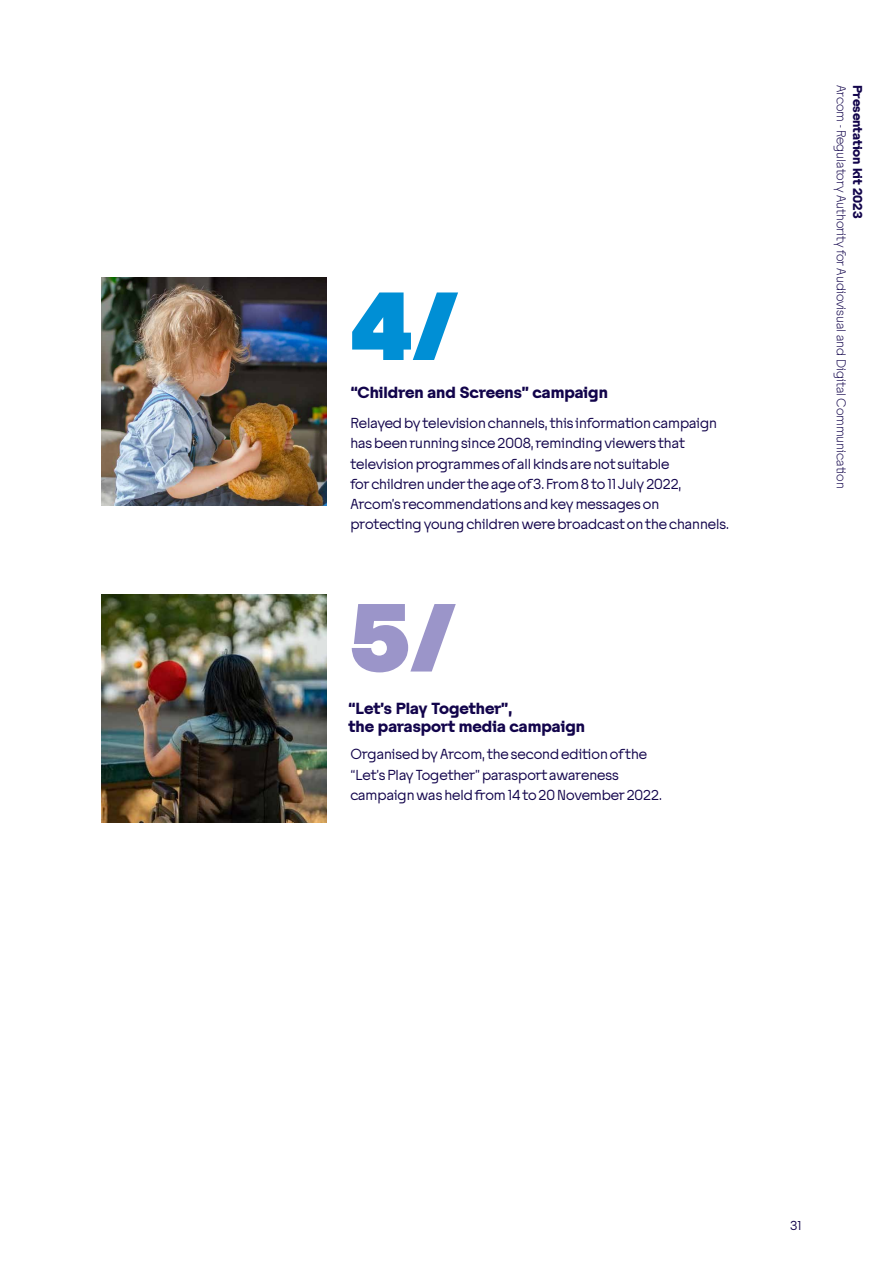
<style>
.page{position:relative;width:893px;height:1263px;background:#fff}
.page>*{position:absolute;margin:0;border:0;box-sizing:border-box;transform-origin:0 0}
.t1{font:900 90px "Tosh";color:#008fd5}
.t2{font:900 90px "Tosh";color:#9b95c9}
.t3{font:700 15px/18px "Tosh";color:#12044b}
.t4{font:13.5px/20.2px "Tosh";color:#12044b}
.t5{font:300 12px "Tosh";color:#12044b}
.t6{font:700 12px "Tosh";color:#12044b}
.t7{font:12px "Tosh";color:#12044b}
</style>
<div class="page">
<img style="left:102px;top:278px;width:225px;height:227px">
<img style="left:102px;top:594px;width:225px;height:228px">
<h1 class="t1" style="left:350px;top:261px;width:110px">4/</h1>
<p class="t3" style="left:351px;top:383px;width:259px">“Children and Screens” campaign</p>
<p class="t4" style="left:350px;top:413px;width:380px">Relayed by television channels, this information campaign has been running since 2008, reminding viewers that television programmes of all kinds are not suitable<br>for children under the age of 3. From 8 to 11 July 2022, Arcom’s recommendations and key messages on protecting young children were broadcast on the channels.</p>
<h1 class="t2" style="left:350px;top:573px;width:107px">5/</h1>
<p class="t3" style="left:349px;top:699px;width:238px">“Let’s Play Together”,<br>the parasport media campaign</p>
<p class="t4" style="left:350px;top:744px;width:313px">Organised by Arcom, the second edition of the “Let’s Play Together” parasport awareness campaign was held from 14 to 20 November 2022.</p>
<p class="t5" style="left:849px;top:85px;width:405px;rotate:90deg">Arcom - Regulatory Authority for Audiovisual and Digital Communication</p>
<p class="t6" style="left:866px;top:85px;width:135px;rotate:90deg">Presentation kit 2023</p>
<p class="t7" style="left:790px;top:1217px;width:12px">31</p>
</div>
